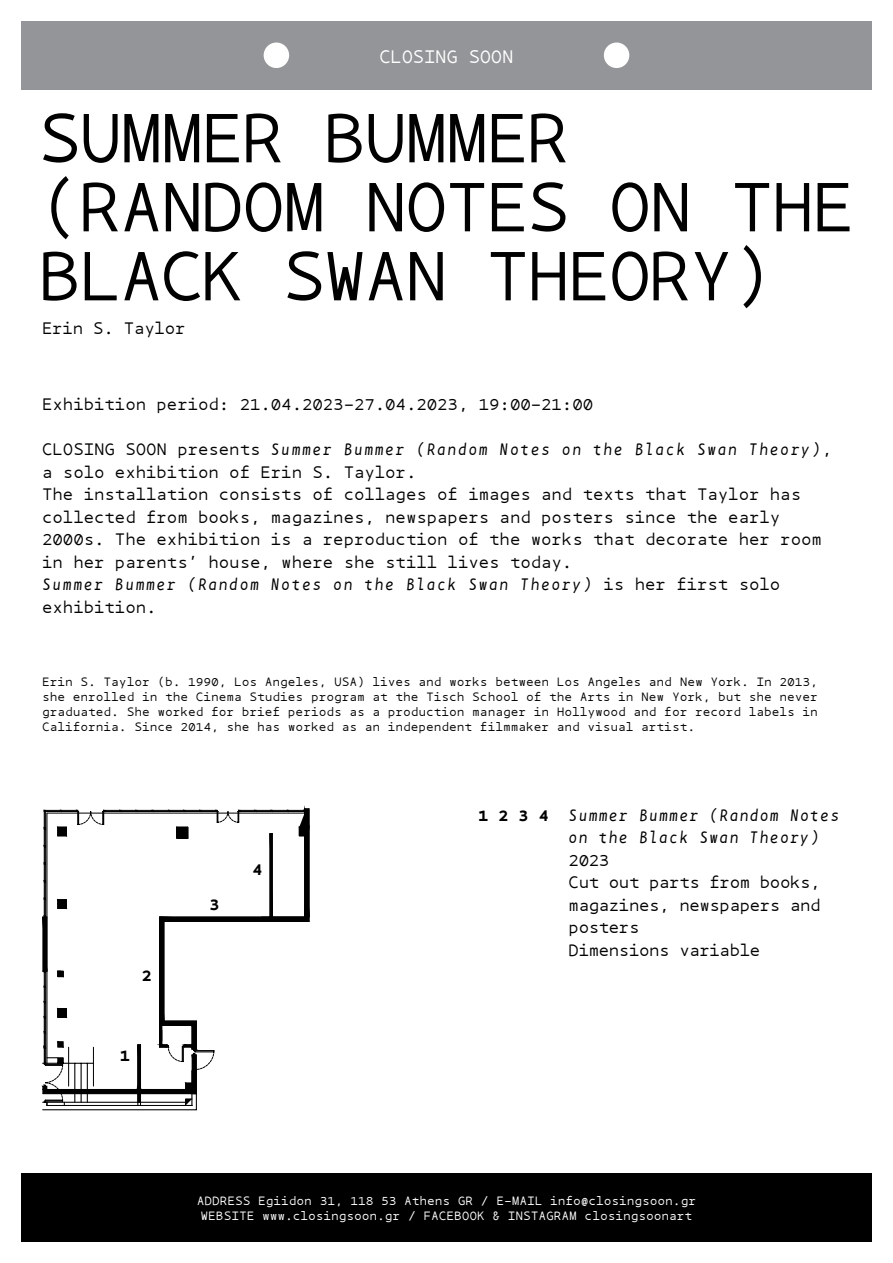
<style>
.page{position:relative;width:893px;height:1263px;background:#fff}
.page>*{position:absolute;margin:0;border:0;box-sizing:border-box;transform-origin:0 0}
.t1{font:69px/69px "B Pmono";letter-spacing:-.01em;color:#000}
.t2{font:18px "B Pmono";letter-spacing:.02em;color:#fff}
.t3{font:16.5px/22.5px "B Pmono";letter-spacing:.03em;color:#000}
.t4{font:italic 16.5px/22.5px "B Pmono";letter-spacing:.02em;color:#000}
.t5{font:16.5px "B Pmono";letter-spacing:.01em;color:#000}
.t6{font:700 16.5px "B Pmono";color:#000}
.t7{font:12px/15px "B Pmono";letter-spacing:.04em;color:#000;text-align:justify}
.t8{font:12px/15px "B Pmono";letter-spacing:.04em;color:#fff;text-align:center}
.s1{font-style:italic}
.s2{font-style:normal}
.s3{font-weight:700;font-style:normal}
</style>
<div class="page">
<div style="left:21px;top:1174px;width:851px;height:68px;background:#000"></div>
<div style="left:21px;top:21px;width:851px;height:68px;background:#939598"></div>
<div style="left:264px;top:43px;width:25px;height:25px;background:#fff;border-radius:50%"></div>
<div style="left:604px;top:43px;width:25px;height:25px;background:#fff;border-radius:50%"></div>
<hr style="left:309px;top:809px;width:1px;height:112px;background:#000">
<svg style="left:42px;top:808px;width:267px;height:302px"></svg>
<hr style="left:93px;top:1047px;width:1px;height:39px;background:#000">
<hr style="left:68px;top:1047px;width:1px;height:39px;background:#000">
<p class="t2" style="left:380px;top:47px;width:135px">CLOSING SOON</p>
<p class="t1" style="left:39px;top:104px;width:531px">SUMMER BUMMER</p>
<p class="t1" style="left:39px;top:173px;width:816px">(RANDOM NOTES ON THE<br>BLACK SWAN THEORY)</p>
<p class="t3" style="left:42px;top:317px;width:144px">Erin S. Taylor</p>
<p class="t3" style="left:43px;top:393px;width:552px">Exhibition period: 21.04.2023-27.04.2023, 19:00-21:00</p>
<p class="t3" style="left:43px;top:438px;width:791px">CLOSING SOON presents <span class="s1">Summer Bummer (Random Notes on the Black Swan Theory)</span>, a solo exhibition of Erin S. Taylor.</p>
<p class="t3" style="left:43px;top:483px;width:781px">The installation consists of collages of images and texts that Taylor has collected from books, magazines, newspapers and posters since the early 2000s. The exhibition is a reproduction of the works that decorate her room in her parents’ house, where she still lives today.</p>
<p class="t4" style="left:43px;top:573px;width:739px">Summer Bummer (Random Notes on the Black Swan Theory) <span class="s2">is her first solo exhibition.</span></p>
<p class="t7" style="left:43px;top:674px;width:777px">Erin S. Taylor (b. 1990, Los Angeles, USA) lives and works between Los Angeles and New York. In 2013, she enrolled in the Cinema Studies program at the Tisch School of the Arts in New York, but she never graduated. She worked for brief periods as a production manager in Hollywood and for record labels in California. Since 2014, she has worked as an independent filmmaker and visual artist.</p>
<p class="t6" style="left:142px;top:966px;width:11px">2</p>
<p class="t6" style="left:120px;top:1046px;width:11px">1</p>
<p class="t6" style="left:210px;top:894px;width:11px">3</p>
<p class="t6" style="left:252px;top:859px;width:11px">4</p>
<p class="t4" style="left:478px;top:804px;width:364px"><span class="s3">1 2 3 4</span> Summer Bummer (Random Notes</p>
<p class="t4" style="left:569px;top:826px;width:253px">on the Black Swan Theory)</p>
<p class="t3" style="left:569px;top:849px;width:42px">2023</p>
<p class="t5" style="left:569px;top:874px;width:253px">Cut out parts from books,</p>
<p class="t5" style="left:569px;top:896px;width:253px">magazines, newspapers and</p>
<p class="t5" style="left:569px;top:919px;width:72px">posters</p>
<p class="t5" style="left:569px;top:941px;width:193px">Dimensions variable</p>
<p class="t8" style="left:197px;top:1194px;width:500px">ADDRESS Egiidon 31, 118 53 Athens GR / E-MAIL info@closingsoon.gr<br>WEBSITE www.closingsoon.gr / FACEBOOK &amp; INSTAGRAM closingsoonart</p>
</div>
